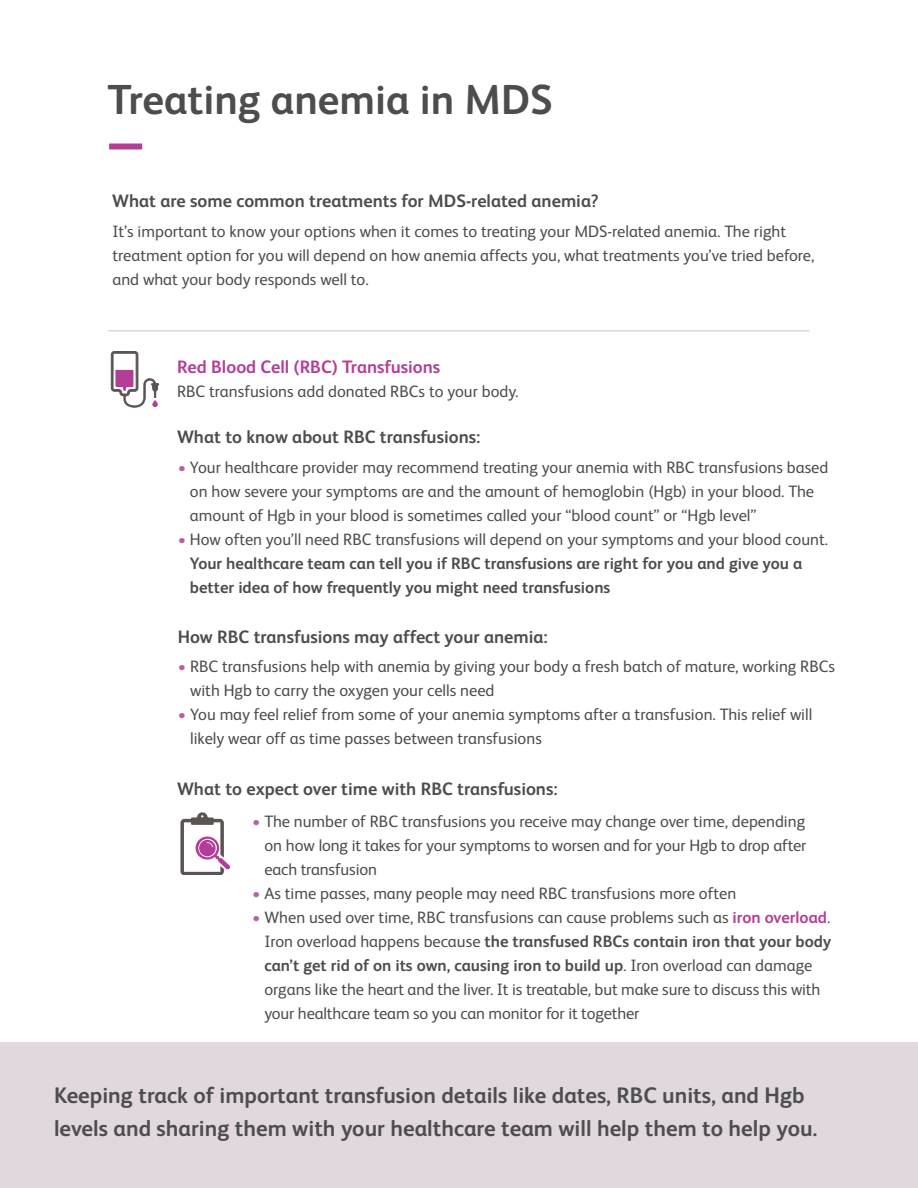
<style>
.page{position:relative;width:918px;height:1188px;background:#fff}
.page>*{position:absolute;margin:0;border:0;box-sizing:border-box;transform-origin:0 0}
.t1{font:700 42px "BMS Humanity";color:#4d4d4f}
.t2{font:700 22.5px/33px "BMS Humanity";color:#4d4d4f}
.t3{font:700 18px "BMS Humanity";color:#4d4d4f}
.t4{font:700 18px "BMS Humanity";color:#b43e97}
.t5{font:16.5px/24px "BMS Humanity";color:#4d4d4f}
.t6{font:700 16.5px/24px "BMS Humanity";color:#4d4d4f}
.s1{color:#bc5da4}
.s2{font-weight:400;color:#bc5da4}
.s3{font-weight:400}
.s4{font-weight:700;color:#b43e97}
.s5{font-weight:700}
</style>
<div class="page">
<div style="left:1px;top:1042px;width:917px;height:146px;background:#e1d8de"></div>
<div style="left:109px;top:143px;width:33px;height:6px;background:#b43e97"></div>
<svg style="left:111px;top:351px;width:48px;height:56px"></svg>
<svg style="left:180px;top:812px;width:50px;height:63px"></svg>
<hr style="left:108px;top:330px;width:702px;height:1px;background:#e1d8de">
<h1 class="t1" style="left:108px;top:70px;width:447px">Treating anemia in MDS</h1>
<p class="t3" style="left:112px;top:188px;width:488px">What are some common treatments for MDS-related anemia?</p>
<p class="t5" style="left:112px;top:218px;width:703px">It’s important to know your options when it comes to treating your MDS-related anemia. The right treatment option for you will depend on how anemia affects you, what treatments you’ve tried before, and what your body responds well to.</p>
<p class="t4" style="left:177px;top:354px;width:265px">Red Blood Cell (RBC) Transfusions</p>
<p class="t5" style="left:177px;top:378px;width:343px">RBC transfusions add donated RBCs to your body.</p>
<p class="t3" style="left:177px;top:424px;width:305px">What to know about RBC transfusions:</p>
<p class="t5" style="left:190px;top:454px;width:640px;text-indent:-12px"><span class="s1">•</span> Your healthcare provider may recommend treating your anemia with RBC transfusions based on how severe your symptoms are and the amount of hemoglobin (Hgb) in your blood. The amount of Hgb in your blood is sometimes called your “blood count” or “Hgb level”</p>
<p class="t6" style="left:190px;top:527px;width:640px;text-indent:-12px"><span class="s2">•</span> <span class="s3">How often you’ll need RBC transfusions will depend on your symptoms and your blood count.<br></span>Your healthcare team can tell you if RBC transfusions are right for you and give you a better idea of how frequently you might need transfusions</p>
<p class="t3" style="left:178px;top:624px;width:372px">How RBC transfusions may affect your anemia:</p>
<p class="t5" style="left:190px;top:653px;width:647px;text-indent:-12px"><span class="s1">•</span> RBC transfusions help with anemia by giving your body a fresh batch of mature, working RBCs with Hgb to carry the oxygen your cells need</p>
<p class="t5" style="left:190px;top:701px;width:624px;text-indent:-12px"><span class="s1">•</span> You may feel relief from some of your anemia symptoms after a transfusion. This relief will likely wear off as time passes between transfusions</p>
<p class="t3" style="left:177px;top:776px;width:382px">What to expect over time with RBC transfusions:</p>
<p class="t5" style="left:264px;top:808px;width:544px;text-align:justify;text-indent:-12px"><span class="s1">•</span> The number of RBC transfusions you receive may change over time, depending on how long it takes for your symptoms to worsen and for your Hgb to drop after each transfusion</p>
<p class="t5" style="left:252px;top:880px;width:486px"><span class="s1">•</span> As time passes, many people may need RBC transfusions more often</p>
<p class="t5" style="left:264px;top:904px;width:569px;text-indent:-12px"><span class="s1">•</span> When used over time, RBC transfusions can cause problems such as <span class="s4">iron overload</span>.<br>Iron overload happens because <span class="s5">the transfused RBCs contain iron that your body can’t get rid of on its own, causing iron to build up</span>. Iron overload can damage organs like the heart and the liver. It is treatable, but make sure to discuss this with your healthcare team so you can monitor for it together</p>
<h2 class="t2" style="left:54px;top:1078px;width:765px">Keeping track of important transfusion details like dates, RBC units, and Hgb levels and sharing them with your healthcare team will help them to help you.</h2>
</div>
